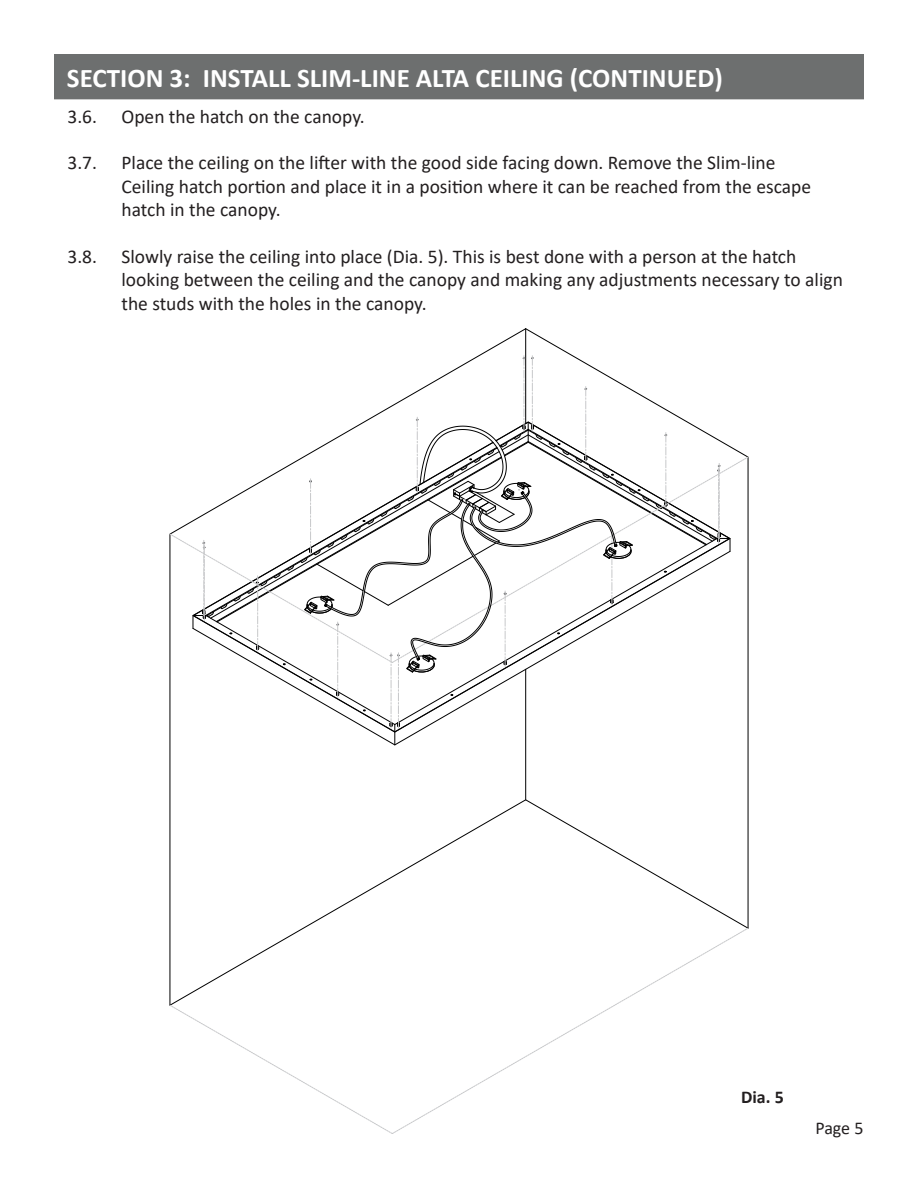
<style>
.page{position:relative;width:918px;height:1188px;background:#fff}
.page>*{position:absolute;margin:0;border:0;box-sizing:border-box;transform-origin:0 0}
.t1{font:700 27px "Calibri";color:#fff}
.t2{font:19.5px/23.4px "Calibri";color:#231f20}
.t3{font:18px "Calibri";color:#231f20}
.t4{font:700 18px "Calibri";color:#231f20}
</style>
<div class="page">
<div style="left:54px;top:54px;width:810px;height:45px;background:#6d6f6f"></div>
<svg style="left:525px;top:328px;width:223px;height:599px"></svg>
<svg style="left:170px;top:927px;width:578px;height:207px"></svg>
<svg style="left:170px;top:356px;width:578px;height:389px"></svg>
<p class="t1" style="left:67px;top:59px;width:657px">SECTION 3: INSTALL SLIM-LINE ALTA CEILING (CONTINUED)</p>
<p class="t2" style="left:68px;top:104px;width:31px">3.6.</p>
<p class="t2" style="left:121px;top:104px;width:245px">Open the hatch on the canopy.</p>
<p class="t2" style="left:68px;top:151px;width:31px">3.7.</p>
<p class="t2" style="left:121px;top:151px;width:656px">Place the ceiling on the lifter with the good side facing down. Remove the Slim-line</p>
<p class="t2" style="left:121px;top:174px;width:691px">Ceiling hatch portion and place it in a position where it can be reached from the escape hatch in the canopy.</p>
<p class="t2" style="left:68px;top:244px;width:31px">3.8.</p>
<p class="t2" style="left:121px;top:244px;width:676px">Slowly raise the ceiling into place (Dia. 5). This is best done with a person at the hatch</p>
<p class="t2" style="left:121px;top:268px;width:723px">looking between the ceiling and the canopy and making any adjustments necessary to align the studs with the holes in the canopy.</p>
<p class="t4" style="left:741px;top:1084px;width:44px">Dia. 5</p>
<p class="t3" style="left:815px;top:1116px;width:50px">Page 5</p>
</div>
